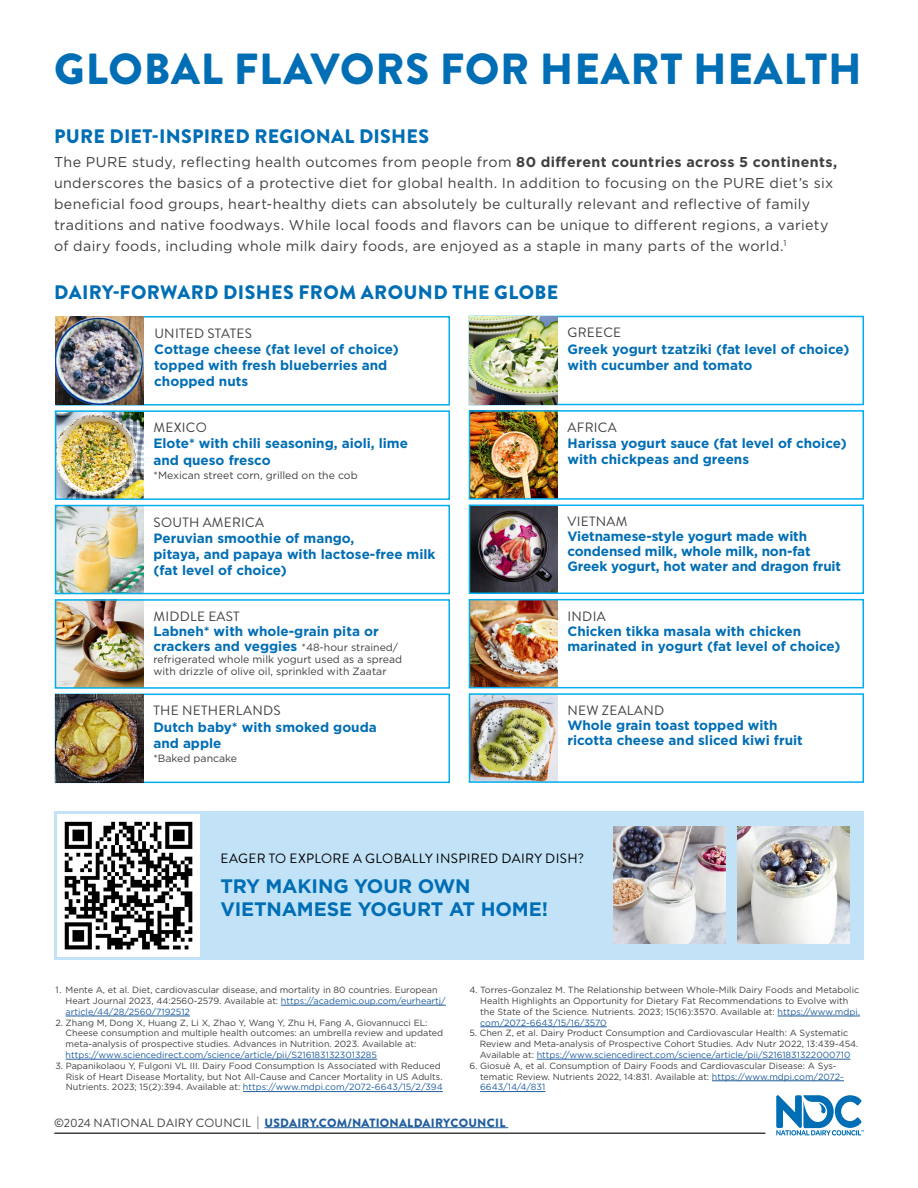
<style>
.page{position:relative;width:918px;height:1188px;background:#fff}
.page>*{position:absolute;margin:0;border:0;box-sizing:border-box;transform-origin:0 0}
.t1{font:900 43.5px "Brandon Grotesque";letter-spacing:.02em;color:#006eb5}
.t2{font:900 19.5px "Brandon Grotesque";letter-spacing:.02em;color:#006eb5}
.t3{font:700 19.5px/23.4px "Gotham";letter-spacing:-.01em;color:#006eb5}
.t4{font:14.25px/21px "Gotham";letter-spacing:.025em;color:#404040}
.t5{font:700 13.5px/16.2px "Gotham";color:#006eb5}
.t6{font:13.5px "Brandon Grotesque";letter-spacing:.02em;color:#404040}
.t7{font:13.5px "Brandon Grotesque";letter-spacing:.025em;color:#000}
.t8{font:900 12px "Brandon Grotesque";letter-spacing:.02em;color:#215e9e}
.t9{font:10.5px/12px "Gotham";color:#404040}
.t10{font:9px/10.8px "Gotham";color:#404040}
.t11{font:9px "Gotham";color:#215e9e}
.s1{font-weight:700}
.s2{font-weight:400;font-size:10.5px;color:#404040}
.s3{color:#215e9e}
.s4{font-weight:400;color:#404040}
</style>
<div class="page">
<div style="left:469px;top:316px;width:395px;height:89px;border:2px solid #00aeef"></div>
<div style="left:55px;top:694px;width:395px;height:89px;border:2px solid #00aeef"></div>
<div style="left:56px;top:316px;width:394px;height:90px;border:2px solid #00aeef"></div>
<hr style="left:281px;top:1005px;width:165px;height:1px;background:#215e9e">
<hr style="left:66px;top:1016px;width:124px;height:1px;background:#215e9e">
<hr style="left:66px;top:1059px;width:311px;height:1px;background:#215e9e">
<hr style="left:243px;top:1091px;width:200px;height:1px;background:#215e9e">
<hr style="left:778px;top:1016px;width:82px;height:1px;background:#215e9e">
<hr style="left:480px;top:1027px;width:127px;height:1px;background:#215e9e">
<hr style="left:537px;top:1059px;width:314px;height:1px;background:#215e9e">
<hr style="left:712px;top:1081px;width:132px;height:1px;background:#215e9e">
<hr style="left:480px;top:1091px;width:65px;height:1px;background:#215e9e">
<img style="left:55px;top:317px;width:88px;height:88px">
<img style="left:58px;top:413px;width:85px;height:84px">
<img style="left:58px;top:508px;width:85px;height:83px">
<img style="left:58px;top:602px;width:85px;height:84px">
<img style="left:55px;top:694px;width:88px;height:88px">
<img style="left:469px;top:316px;width:88px;height:88px">
<img style="left:472px;top:413px;width:85px;height:84px">
<img style="left:472px;top:508px;width:85px;height:83px">
<img style="left:472px;top:602px;width:85px;height:83px">
<img style="left:472px;top:696px;width:85px;height:84px">
<div style="left:469px;top:693px;width:395px;height:90px;border:2px solid #00aeef"></div>
<div style="left:469px;top:505px;width:395px;height:89px;border:2px solid #00aeef"></div>
<div style="left:469px;top:410px;width:395px;height:90px;border:2px solid #00aeef"></div>
<div style="left:469px;top:599px;width:395px;height:89px;border:2px solid #00aeef"></div>
<div style="left:55px;top:599px;width:395px;height:90px;border:2px solid #00aeef"></div>
<div style="left:55px;top:410px;width:395px;height:90px;border:2px solid #00aeef"></div>
<div style="left:55px;top:505px;width:395px;height:89px;border:2px solid #00aeef"></div>
<div style="left:54px;top:811px;width:810px;height:149px;background:#c2e3f7"></div>
<img style="left:57px;top:814px;width:143px;height:143px">
<img style="left:737px;top:827px;width:112px;height:116px">
<img style="left:614px;top:827px;width:111px;height:116px">
<svg style="left:776px;top:1095px;width:88px;height:41px"></svg>
<hr style="left:55px;top:1132px;width:710px;height:2px;background:#404040">
<hr style="left:264px;top:1127px;width:244px;height:1px;background:#215e9e">
<h1 class="t1" style="left:54px;top:39px;width:809px">GLOBAL FLAVORS FOR HEART HEALTH</h1>
<h2 class="t2" style="left:54px;top:123px;width:376px">PURE DIET-INSPIRED REGIONAL DISHES</h2>
<p class="t4" style="left:54px;top:151px;width:785px">The PURE study, reflecting health outcomes from people from <span class="s1">80 different countries across 5 continents, </span>underscores the basics of a protective diet for global health. In addition to focusing on the PURE diet’s six beneficial food groups, heart-healthy diets can absolutely be culturally relevant and reflective of family traditions and native foodways. While local foods and flavors can be unique to different regions, a variety of dairy foods, including whole milk dairy foods, are enjoyed as a staple in many parts of the world.<sup>1</sup></p>
<h2 class="t2" style="left:54px;top:279px;width:506px">DAIRY-FORWARD DISHES FROM AROUND THE GLOBE</h2>
<h3 class="t6" style="left:154px;top:324px;width:99px">UNITED STATES</h3>
<h3 class="t5" style="left:154px;top:341px;width:246px">Cottage cheese (fat level of choice) topped with fresh blueberries and chopped nuts</h3>
<h3 class="t6" style="left:568px;top:324px;width:55px">GREECE</h3>
<h3 class="t5" style="left:567px;top:341px;width:283px">Greek yogurt tzatziki (fat level of choice) with cucumber and tomato</h3>
<h3 class="t6" style="left:154px;top:418px;width:55px">MEXICO</h3>
<h3 class="t5" style="left:154px;top:435px;width:256px">Elote* with chili seasoning, aioli, lime and queso fresco</h3>
<p class="t9" style="left:154px;top:469px;width:206px">*Mexican street corn, grilled on the cob</p>
<h3 class="t6" style="left:154px;top:513px;width:112px">SOUTH AMERICA</h3>
<h3 class="t5" style="left:154px;top:530px;width:284px">Peruvian smoothie of mango,<br>pitaya, and papaya with lactose-free milk (fat level of choice)</h3>
<h3 class="t6" style="left:568px;top:418px;width:51px">AFRICA</h3>
<h3 class="t5" style="left:567px;top:435px;width:281px">Harissa yogurt sauce (fat level of choice) with chickpeas and greens</h3>
<h3 class="t6" style="left:568px;top:512px;width:61px">VIETNAM</h3>
<h3 class="t5" style="left:567px;top:529px;width:275px;line-height:15px">Vietnamese-style yogurt made with condensed milk, whole milk, non-fat<br>Greek yogurt, hot water and dragon fruit</h3>
<h3 class="t6" style="left:154px;top:607px;width:88px">MIDDLE EAST</h3>
<h3 class="t5" style="left:153px;top:624px;width:246px;line-height:15px">Labneh* with whole-grain pita or crackers and veggies <span class="s2">*48-hour strained/</span></h3>
<p class="t9" style="left:153px;top:653px;width:250px">refrigerated whole milk yogurt used as a spread with drizzle of olive oil, sprinkled with Zaatar</p>
<h3 class="t6" style="left:154px;top:701px;width:129px">THE NETHERLANDS</h3>
<h3 class="t5" style="left:153px;top:719px;width:225px">Dutch baby* with smoked gouda and apple</h3>
<p class="t9" style="left:153px;top:753px;width:85px">*Baked pancake</p>
<h3 class="t6" style="left:568px;top:607px;width:40px">INDIA</h3>
<h3 class="t5" style="left:567px;top:623px;width:275px;line-height:15px">Chicken tikka masala with chicken marinated in yogurt (fat level of choice)</h3>
<h3 class="t6" style="left:568px;top:701px;width:98px">NEW ZEALAND</h3>
<h3 class="t5" style="left:567px;top:718px;width:237px;line-height:15px">Whole grain toast topped with ricotta cheese and sliced kiwi fruit</h3>
<h3 class="t7" style="left:221px;top:849px;width:365px">EAGER TO EXPLORE A GLOBALLY INSPIRED DAIRY DISH?</h3>
<h2 class="t3" style="left:220px;top:874px;width:329px">TRY MAKING YOUR OWN<br>VIETNAMESE YOGURT AT HOME!</h2>
<p class="t10" style="left:66px;top:984px;width:382px;text-indent:-10px">1. Mente A, et al. Diet, cardiovascular disease, and mortality in 80 countries. European<br>Heart Journal 2023, 44:2560-2579. Available at: <span class="s3">https://academic.oup.com/eurheartj/ article/44/28/2560/7192512</span></p>
<p class="t10" style="left:66px;top:1017px;width:379px;text-indent:-10px">2. Zhang M, Dong X, Huang Z, Li X, Zhao Y, Wang Y, Zhu H, Fang A, Giovannucci EL:<br>Cheese consumption and multiple health outcomes: an umbrella review and updated meta-analysis of prospective studies. Advances in Nutrition. 2023. Available at:</p>
<p class="t11" style="left:66px;top:1049px;width:313px">https://www.sciencedirect.com/science/article/pii/S2161831323013285</p>
<p class="t10" style="left:66px;top:1060px;width:379px;text-indent:-10px">3. Papanikolaou Y, Fulgoni VL III. Dairy Food Consumption Is Associated with Reduced<br>Risk of Heart Disease Mortality, but Not All-Cause and Cancer Mortality in US Adults.<br>Nutrients. 2023; 15(2):394. Available at: <span class="s3">https://www.mdpi.com/2072-6643/15/2/394</span></p>
<p class="t10" style="left:480px;top:984px;width:381px;text-indent:-11px">4. Torres-Gonzalez M. The Relationship between Whole-Milk Dairy Foods and Metabolic Health Highlights an Opportunity for Dietary Fat Recommendations to Evolve with the State of the Science. Nutrients. 2023; 15(16):3570. Available at: <span class="s3">https://www.mdpi. com/2072-6643/15/16/3570</span></p>
<p class="t10" style="left:480px;top:1028px;width:380px;text-indent:-10px">5. Chen Z, et al. Dairy Product Consumption and Cardiovascular Health: A Systematic<br>Review and Meta-analysis of Prospective Cohort Studies. Adv Nutr 2022, 13:439-454.<br>Available at: <span class="s3">https://www.sciencedirect.com/science/article/pii/S2161831322000710</span></p>
<p class="t10" style="left:480px;top:1060px;width:365px;text-indent:-11px">6. Giosuè A, et al. Consumption of Dairy Foods and Cardiovascular Disease: A Sys&shy;tematic Review. Nutrients 2022, 14:831. Available at: <span class="s3">https://www.mdpi.com/2072-<br>6643/14/4/831</span></p>
<h3 class="t8" style="left:54px;top:1114px;width:453px"><span class="s4">©2024 NATIONAL DAIRY COUNCIL |</span> USDAIRY.COM/NATIONALDAIRYCOUNCIL</h3>
</div>
